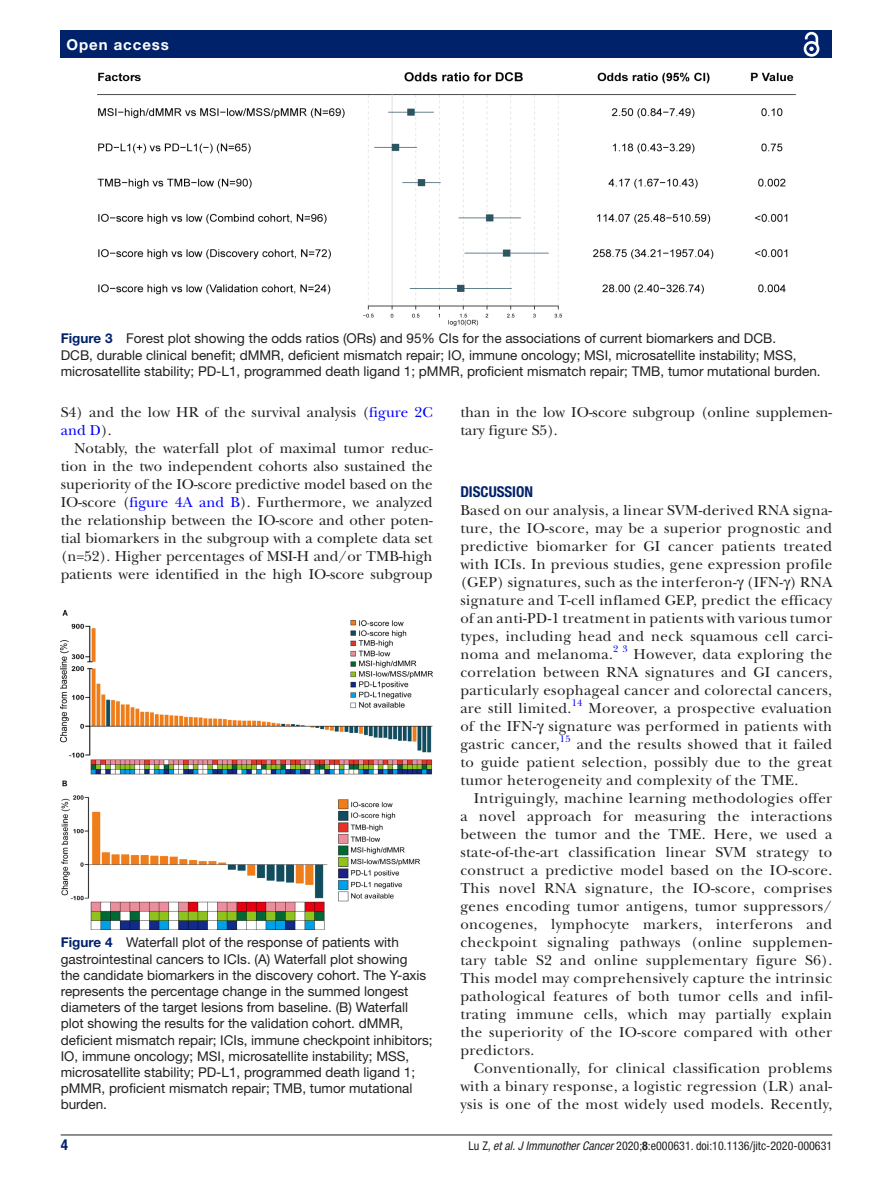
<style>
.page{position:relative;width:893px;height:1191px;background:#fff}
.page>*{position:absolute;margin:0;border:0;box-sizing:border-box;transform-origin:0 0}
.t1{font:15px/18px "New Baskerville";letter-spacing:.025em;color:#231f20;text-align:justify}
.t2{font:15px/18px "New Baskerville";color:#231f20}
.t3{font:15px/18px "New Baskerville";letter-spacing:.005em;color:#231f20}
.t4{font:700 condensed 15px "Helvetica Neue LT Std";color:#00226b}
.t5{font:700 15px "Helvetica Neue LT Std";letter-spacing:.065em;color:#fff}
.t6{font:13.5px/16.2px "Helvetica Neue LT Std";color:#231f20}
.t7{font:condensed 12px "Helvetica Neue LT Std";color:#231f20}
.t8{font:9.9px "New Baskerville";color:#00f}
.s1{font-weight:700;color:#00226b}
.s2{color:#00f}
.s3{font-style:italic}
.s4{font-weight:700}
</style>
<div class="page">
<hr style="left:61px;top:1134px;width:771px;height:1px;background:#231f20">
<div style="left:61px;top:31px;width:771px;height:27px;background:#00226b"></div>
<svg style="left:803px;top:31px;width:17px;height:26px"></svg>
<img style="left:98px;top:73px;width:697px;height:252px">
<img style="left:61px;top:610px;width:372px;height:319px">
<p class="t5" style="left:66px;top:35px;width:104px">Open access</p>
<p class="t6" style="left:61px;top:330px;width:761px"><span class="s1">Figure 3</span> Forest plot showing the odds ratios (ORs) and 95% CIs for the associations of current biomarkers and DCB.<br>DCB, durable clinical benefit; dMMR, deficient mismatch repair; IO, immune oncology; MSI, microsatellite instability; MSS, microsatellite stability; PD-L1, programmed death ligand 1; pMMR, proficient mismatch repair; TMB, tumor mutational burden.</p>
<p class="t3" style="left:61px;top:403px;width:373px">S4) and the low HR of the survival analysis (<span class="s2">figure 2C and D</span>).</p>
<p class="t1" style="left:61px;top:439px;width:373px;text-indent:14px">Notably, the waterfall plot of maximal tumor reduc&shy;tion in the two independent cohorts also sustained the superiority of the IO-score predictive model based on the IO-score (<span class="s2">figure 4A and B</span>). Furthermore, we analyzed the relationship between the IO-score and other poten&shy;tial biomarkers in the subgroup with a complete data set (n=52). Higher percentages of MSI-H and/or TMB-high patients were identified in the high IO-score subgroup</p>
<p class="t6" style="left:61px;top:934px;width:373px"><span class="s1">Figure 4</span> Waterfall plot of the response of patients with gastrointestinal cancers to ICIs. (A) Waterfall plot showing<br>the candidate biomarkers in the discovery cohort. The Y-axis represents the percentage change in the summed longest diameters of the target lesions from baseline. (B) Waterfall plot showing the results for the validation cohort. dMMR, deficient mismatch repair; ICIs, immune checkpoint inhibitors; IO, immune oncology; MSI, microsatellite instability; MSS, microsatellite stability; PD-L1, programmed death ligand 1; pMMR, proficient mismatch repair; TMB, tumor mutational burden.</p>
<p class="t2" style="left:460px;top:403px;width:373px">than in the low IO-score subgroup (online supplemen&shy;tary figure S5).</p>
<p class="t4" style="left:460px;top:483px;width:74px">DISCUSSION</p>
<p class="t1" style="left:460px;top:501px;width:373px">Based on our analysis, a linear SVM-derived RNA signa&shy;ture, the IO-score, may be a superior prognostic and predictive biomarker for GI cancer patients treated with ICIs. In previous studies, gene expression profile (GEP) signatures, such as the interferon- (IFN- ) RNA signature and T-cell inflamed GEP, predict the efficacy of an anti-PD-1 treatment in patients with various tumor types, including head and neck squamous cell carci&shy;noma and melanoma.<sup>2</sup> <sup>3</sup> However, data exploring the correlation between RNA signatures and GI cancers, particularly esophageal cancer and colorectal cancers, are still limited.</p>
<p class="t8" style="left:572px;top:697px;width:12px">14</p>
<p class="t1" style="left:460px;top:699px;width:373px;text-indent:128px">Moreover, a prospective evaluation of the IFN- signature was performed in patients with gastric cancer,</p>
<p class="t8" style="left:560px;top:733px;width:12px">15</p>
<p class="t1" style="left:460px;top:735px;width:373px;text-indent:116px">and the results showed that it failed to guide patient selection, possibly due to the great tumor heterogeneity and complexity of the TME.</p>
<p class="t1" style="left:460px;top:789px;width:373px;text-indent:14px">Intriguingly, machine learning methodologies offer a novel approach for measuring the interactions between the tumor and the TME. Here, we used a state-of-the-art classification linear SVM strategy to construct a predictive model based on the IO-score.<br>This novel RNA signature, the IO-score, comprises genes encoding tumor antigens, tumor suppressors/ oncogenes, lymphocyte markers, interferons and checkpoint signaling pathways (online supplemen&shy;tary table S2 and online supplementary figure S6).<br>This model may comprehensively capture the intrinsic pathological features of both tumor cells and infil&shy;trating immune cells, which may partially explain the superiority of the IO-score compared with other predictors.</p>
<p class="t1" style="left:460px;top:1059px;width:373px;text-indent:14px">Conventionally, for clinical classification problems with a binary response, a logistic regression (LR) anal&shy;ysis is one of the most widely used models. Recently,</p>
<p class="t4" style="left:61px;top:1135px;width:9px">4</p>
<p class="t7" style="left:469px;top:1138px;width:365px">Lu Z, <span class="s3">et al</span>. <span class="s3">J Immunother Cancer</span> 2020;<span class="s4">8</span>:e000631. doi:10.1136/jitc-2020-000631</p>
</div>
